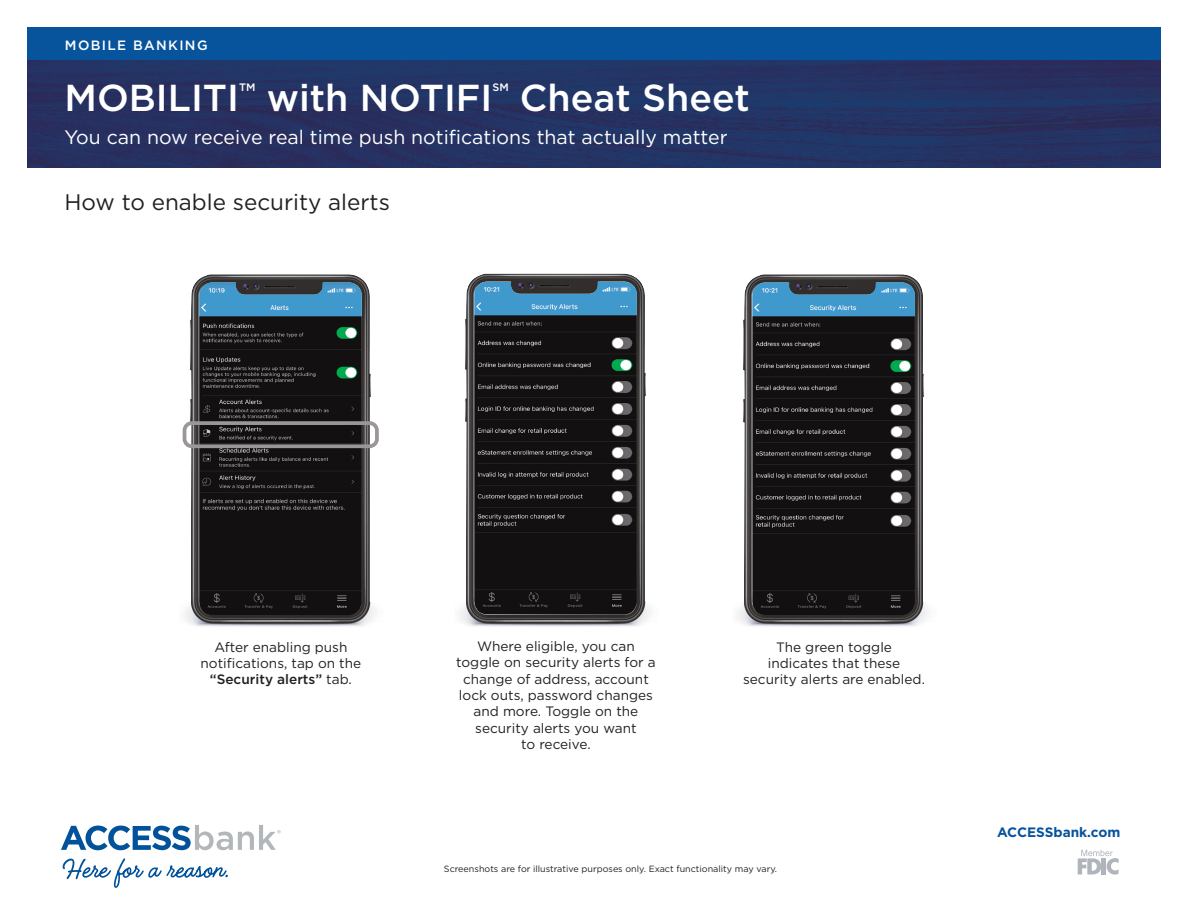
<style>
.page{position:relative;width:1188px;height:918px;background:#fff}
.page>*{position:absolute;margin:0;border:0;box-sizing:border-box;transform-origin:0 0}
.t1{font:500 37.5px "Gotham";color:#fff}
.t2{font:22.5px "Gotham";color:#231f20}
.t3{font:19.5px "Gotham";color:#fff}
.t4{font:13.65px/16.4px "Gotham";color:#231f20;text-align:center}
.t5{font:500 13.65px "Gotham";color:#231f20}
.t6{font:700 13.65px "Gotham";color:#07549c}
.t7{font:500 13.5px "Gotham";letter-spacing:.1em;color:#fff}
.t8{font:500 10.8px "Gotham";color:#fff}
.t9{font:9px "Gotham";color:#231f20}
.s1{font-weight:400}
</style>
<div class="page">
<img style="left:27px;top:59px;width:1134px;height:108px">
<img style="left:182px;top:274px;width:194px;height:353px">
<svg style="left:183px;top:421px;width:196px;height:27px;background:#4e4c4c"></svg>
<img style="left:459px;top:274px;width:192px;height:353px">
<img style="left:737px;top:274px;width:192px;height:353px">
<div style="left:27px;top:27px;width:1134px;height:32px;background:#07549c"></div>
<svg style="left:1078px;top:850px;width:41px;height:25px"></svg>
<hr style="left:1102px;top:858px;width:4px;height:16px;background:#afb5bb">
<svg style="left:61px;top:825px;width:220px;height:25px"></svg>
<svg style="left:63px;top:858px;width:165px;height:30px"></svg>
<p class="t7" style="left:65px;top:38px;width:144px">MOBILE BANKING</p>
<p class="t1" style="left:64px;top:76px;width:176px">MOBILITI</p>
<p class="t8" style="left:239px;top:81px;width:18px">TM</p>
<p class="t1" style="left:267px;top:76px;width:227px">with NOTIFI</p>
<p class="t8" style="left:492px;top:81px;width:18px">SM</p>
<p class="t1" style="left:520px;top:76px;width:232px">Cheat Sheet</p>
<p class="t3" style="left:64px;top:128px;width:665px">You can now receive real time push notifications that actually matter</p>
<p class="t2" style="left:64px;top:191px;width:327px">How to enable security alerts</p>
<p class="t4" style="left:214px;top:640px;width:135px">After enabling push</p>
<p class="t4" style="left:201px;top:656px;width:162px">notifications, tap on the</p>
<p class="t5" style="left:210px;top:672px;width:144px">“Security alerts” <span class="s1">tab.</span></p>
<p class="t4" style="left:456px;top:639px;width:201px">Where eligible, you can toggle on security alerts for a change of address, account lock outs, password changes and more. Toggle on the security alerts you want</p>
<p class="t4" style="left:521px;top:737px;width:71px">to receive.</p>
<p class="t4" style="left:776px;top:640px;width:117px">The green toggle</p>
<p class="t4" style="left:768px;top:656px;width:134px">indicates that these</p>
<p class="t4" style="left:743px;top:672px;width:183px">security alerts are enabled.</p>
<p class="t9" style="left:444px;top:864px;width:335px">Screenshots are for illustrative purposes only. Exact functionality may vary.</p>
<p class="t6" style="left:997px;top:828px;width:125px">ACCESSbank.com</p>
</div>
